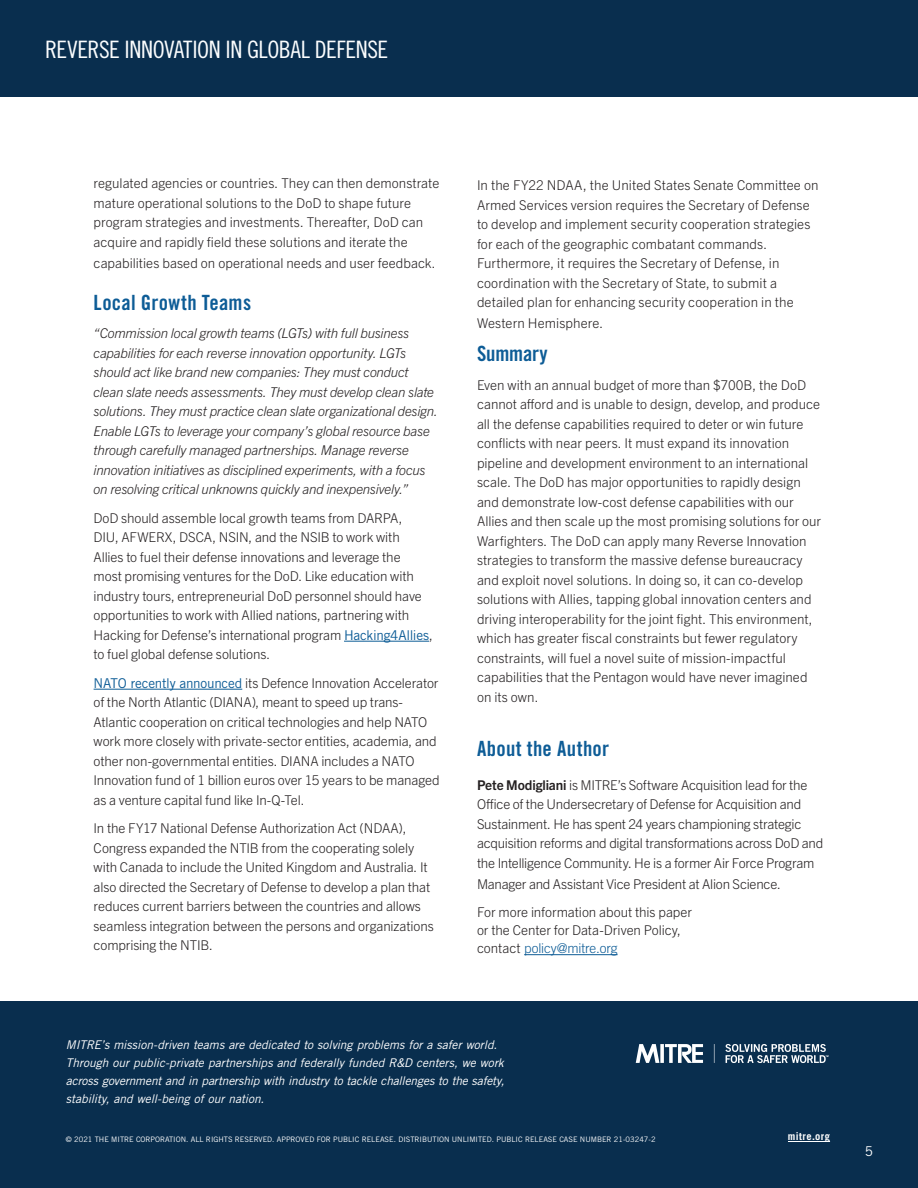
<style>
.page{position:relative;width:918px;height:1188px;background:#fff}
.page>*{position:absolute;margin:0;border:0;box-sizing:border-box;transform-origin:0 0}
.t1{font:24px "Trade Gothic LT Pro Cn 18";letter-spacing:-.015em;color:#fbfdfe}
.t2{font:21px "Trade Gothic LT Pro Bd Cn 20";letter-spacing:.015em;color:#0d5c96}
.t3{font:21px "Trade Gothic LT Pro Bd Cn 20";letter-spacing:-.01em;color:#0d5c96}
.t4{font:300 13.5px/19.5px "Trade Gothic Next LT Pro";color:#231f20}
.t5{font:italic 300 13.5px/19.5px "Trade Gothic Next LT Pro";letter-spacing:-.015em;color:#231f20}
.t6{font:300 13.5px "Trade Gothic LT Pro";letter-spacing:-.005em;color:#0d5c96}
.t7{font:13.5px "Trade Gothic LT Pro";color:#fff}
.t8{font:italic 12px/18px "Trade Gothic LT Pro";letter-spacing:-.005em;color:#fff}
.t9{font:700 10.5px "Trade Gothic LT Pro";letter-spacing:.04em;color:#fff}
.t10{font:7.5px "Trade Gothic LT Pro";color:#fff}
.s1{font-family:"Trade Gothic LT Pro";font-weight:400;color:#0d5c96}
.s2{font-weight:700}
.s3{font-family:"Trade Gothic Next LT Pro";color:#231f20}
</style>
<div class="page">
<div style="left:0;top:1002px;width:918px;height:186px;background:#092e4e"></div>
<img style="left:635px;top:1044px;width:194px;height:19px">
<hr style="left:788px;top:1141px;width:42px;height:1px;background:#fff">
<div style="left:0;top:0;width:918px;height:97px;background:#092e4e"></div>
<hr style="left:344px;top:641px;width:85px;height:1px;background:#0d5c96">
<hr style="left:94px;top:689px;width:148px;height:1px;background:#0d5c96">
<hr style="left:524px;top:954px;width:94px;height:1px;background:#0d5c96">
<h1 class="t1" style="left:45px;top:35px;width:344px">REVERSE INNOVATION IN GLOBAL DEFENSE</h1>
<p class="t4" style="left:94px;top:173px;width:347px">regulated agencies or countries. They can then demonstrate mature operational solutions to the DoD to shape future program strategies and investments. Thereafter, DoD can acquire and rapidly field these solutions and iterate the</p>
<p class="t4" style="left:94px;top:252px;width:344px">capabilities based on operational needs and user feedback.</p>
<h2 class="t2" style="left:94px;top:290px;width:159px">Local Growth Teams</h2>
<p class="t5" style="left:94px;top:323px;width:346px">“Commission local growth teams (LGTs) with full business capabilities for each reverse innovation opportunity. LGTs should act like brand new companies: They must conduct clean slate needs assessments. They must develop clean slate solutions. They must practice clean slate organizational design.<br>Enable LGTs to leverage your company’s global resource base through carefully managed partnerships. Manage reverse innovation initiatives as disciplined experiments, with a focus on resolving critical unknowns quickly and inexpensively.”</p>
<p class="t4" style="left:94px;top:507px;width:341px">DoD should assemble local growth teams from DARPA,<br>DIU, AFWERX, DSCA, NSIN, and the NSIB to work with Allies to fuel their defense innovations and leverage the<br>most promising ventures for the DoD. Like education with industry tours, entrepreneurial DoD personnel should have opportunities to work with Allied nations, partnering with Hacking for Defense’s international program <span class="s1">Hacking4Allies</span>, to fuel global defense solutions.</p>
<p class="t4" style="left:94px;top:672px;width:348px"><span class="s1">NATO recently announced</span> its Defence Innovation Accelerator of the North Atlantic (DIANA), meant to speed up trans-Atlantic cooperation on critical technologies and help NATO work more closely with private-sector entities, academia, and other non-governmental entities. DIANA includes a NATO Innovation fund of 1 billion euros over 15 years to be managed as a venture capital fund like In-Q-Tel.</p>
<p class="t4" style="left:94px;top:818px;width:342px">In the FY17 National Defense Authorization Act (NDAA), Congress expanded the NTIB from the cooperating solely with Canada to include the United Kingdom and Australia. It also directed the Secretary of Defense to develop a plan that reduces current barriers between the countries and allows seamless integration between the persons and organizations comprising the NTIB.</p>
<p class="t4" style="left:477px;top:175px;width:343px">In the FY22 NDAA, the United States Senate Committee on Armed Services version requires the Secretary of Defense to develop and implement security cooperation strategies for each of the geographic combatant commands.<br>Furthermore, it requires the Secretary of Defense, in coordination with the Secretary of State, to submit a detailed plan for enhancing security cooperation in the</p>
<p class="t4" style="left:477px;top:313px;width:128px">Western Hemisphere.</p>
<h2 class="t3" style="left:477px;top:341px;width:72px">Summary</h2>
<p class="t4" style="left:477px;top:374px;width:346px">Even with an annual budget of more than $700B, the DoD cannot afford and is unable to design, develop, and produce all the defense capabilities required to deter or win future conflicts with near peers. It must expand its innovation pipeline and development environment to an international scale. The DoD has major opportunities to rapidly design and demonstrate low-cost defense capabilities with our Allies and then scale up the most promising solutions for our Warfighters. The DoD can apply many Reverse Innovation strategies to transform the massive defense bureaucracy and exploit novel solutions. In doing so, it can co-develop solutions with Allies, tapping global innovation centers and driving interoperability for the joint fight. This environment, which has greater fiscal constraints but fewer regulatory constraints, will fuel a novel suite of mission-impactful capabilities that the Pentagon would have never imagined on its own.</p>
<h2 class="t2" style="left:477px;top:735px;width:134px">About the Author</h2>
<p class="t4" style="left:477px;top:774px;width:348px"><span class="s2">Pete Modigliani</span> is MITRE’s Software Acquisition lead for the Office of the Undersecretary of Defense for Acquisition and Sustainment. He has spent 24 years championing strategic acquisition reforms and digital transformations across DoD and the Intelligence Community. He is a former Air Force Program</p>
<p class="t4" style="left:477px;top:868px;width:305px;line-height:28.8px">Manager and Assistant Vice President at Alion Science.<br>For more information about this paper</p>
<p class="t4" style="left:477px;top:920px;width:206px">or the Center for Data-Driven Policy,</p>
<p class="t6" style="left:477px;top:940px;width:142px"><span class="s3">contact</span> policy@mitre.org</p>
<p class="t8" style="left:66px;top:1036px;width:440px">MITRE’s mission-driven teams are dedicated to solving problems for a safer world.<br>Through our public-private partnerships and federally funded R&amp;D centers, we work across government and in partnership with industry to tackle challenges to the safety, stability, and well-being of our nation.</p>
<p class="t10" style="left:66px;top:1135px;width:591px">© 2021 THE MITRE CORPORATION. ALL RIGHTS RESERVED. APPROVED FOR PUBLIC RELEASE. DISTRIBUTION UNLIMITED. PUBLIC RELEASE CASE NUMBER 21-03247-2</p>
<p class="t9" style="left:788px;top:1130px;width:44px">mitre.org</p>
<p class="t7" style="left:865px;top:1143px;width:10px">5</p>
</div>
